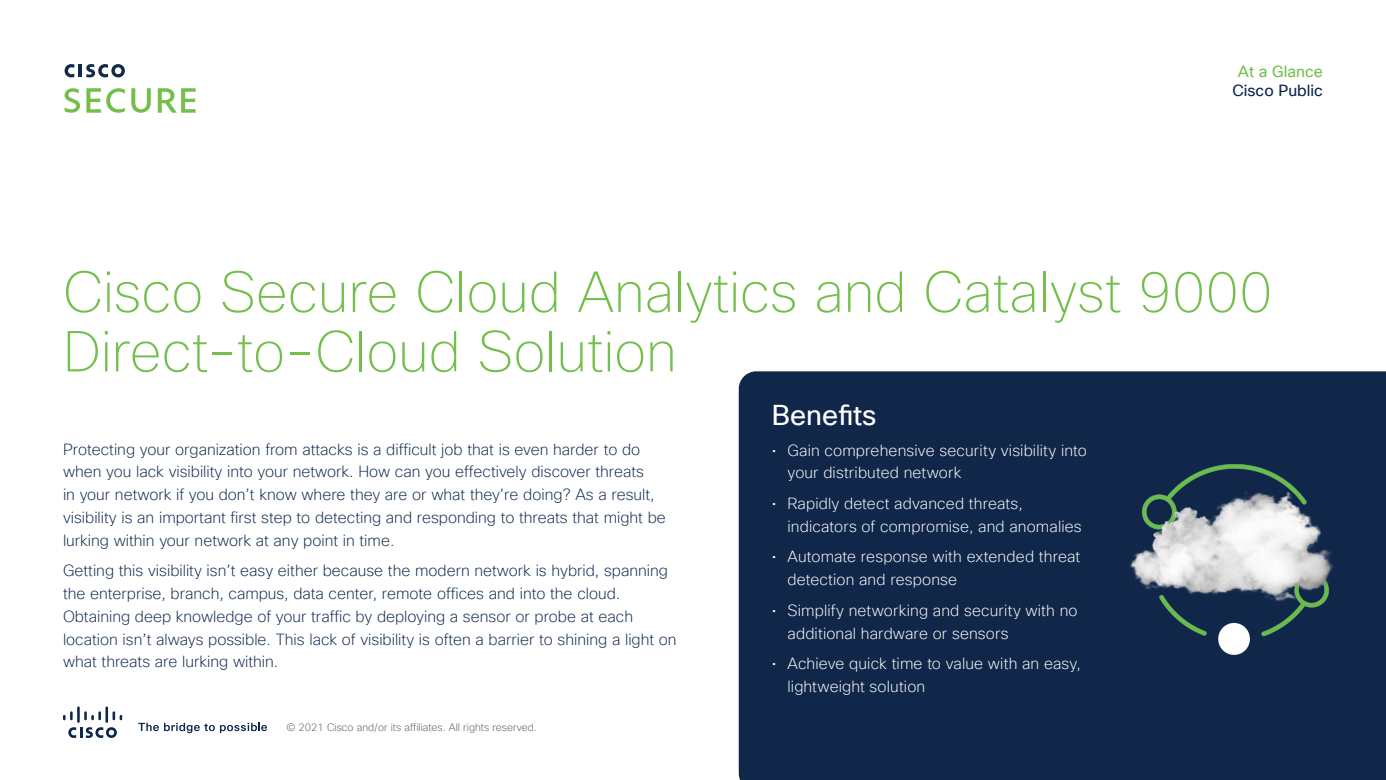
<style>
.page{position:relative;width:1386px;height:780px;background:#fff}
.page>*{position:absolute;margin:0;border:0;box-sizing:border-box;transform-origin:0 0}
.Title_-_Cisco_Sans_T{font:100 56px/59.5px "Cisco Sans TT";color:#74bf4b}
.Subhead_2_-_Regular{font:28px "Cisco Sans TT";color:#fff}
.Body_Midnight_-_9_13{font:200 15.75px/22.8px "Cisco Sans TT";color:#0d274d}
.t1{font:200 15.75px/22.8px "Cisco Sans TT";letter-spacing:.01em;color:#fff}
.t2{font:15.75px "Cisco Sans TT";color:#0d274d}
.t3{font:15.75px "Cisco Sans TT";color:#74bf4b}
.Copyright_-_6_7_5_Gr{font:200 10.5px "Cisco Sans TT";color:#58595b}
</style>
<div class="page">
<svg style="left:65px;top:88px;width:15px;height:25px"></svg>
<svg style="left:86px;top:88px;width:39px;height:25px"></svg>
<svg style="left:131px;top:88px;width:20px;height:25px"></svg>
<svg style="left:158px;top:88px;width:38px;height:25px"></svg>
<svg style="left:65px;top:64px;width:60px;height:13px"></svg>
<div style="left:739px;top:371px;width:647px;height:409px;background:#10274a"></div>
<img style="left:1118px;top:465px;width:241px;height:189px">
<svg style="left:68px;top:727px;width:49px;height:11px"></svg>
<svg style="left:63px;top:711px;width:10px;height:9px"></svg>
<hr style="left:77px;top:706px;width:3px;height:17px;background:#0d274d">
<svg style="left:84px;top:711px;width:17px;height:9px"></svg>
<hr style="left:105px;top:706px;width:3px;height:17px;background:#0d274d">
<svg style="left:113px;top:711px;width:9px;height:9px"></svg>
<svg style="left:138px;top:723px;width:129px;height:10px"></svg>
<p class="t3" style="left:1238px;top:61px;width:87px">At a Glance</p>
<p class="t2" style="left:1232px;top:80px;width:92px">Cisco Public</p>
<p class="Title_-_Cisco_Sans_T" style="left:63px;top:264px;width:1211px">Cisco Secure Cloud Analytics and Catalyst 9000<br>Direct-to-Cloud Solution</p>
<p class="Subhead_2_-_Regular" style="left:772px;top:397px;width:106px">Benefits</p>
<p class="t1" style="left:788px;top:439px;width:301px;text-indent:-16px">• Gain comprehensive security visibility into your distributed network</p>
<p class="t1" style="left:788px;top:492px;width:296px;text-indent:-16px">• Rapidly detect advanced threats, indicators of compromise, and anomalies</p>
<p class="t1" style="left:788px;top:546px;width:294px;text-indent:-16px">• Automate response with extended threat detection and response</p>
<p class="t1" style="left:788px;top:599px;width:292px;text-indent:-16px">• Simplify networking and security with no additional hardware or sensors</p>
<p class="t1" style="left:788px;top:653px;width:295px;text-indent:-16px">• Achieve quick time to value with an easy, lightweight solution</p>
<p class="Body_Midnight_-_9_13" style="left:63px;top:438px;width:604px">Protecting your organization from attacks is a difficult job that is even harder to do when you lack visibility into your network. How can you effectively discover threats<br>in your network if you don’t know where they are or what they’re doing? As a result, visibility is an important first step to detecting and responding to threats that might be lurking within your network at any point in time.</p>
<p class="Body_Midnight_-_9_13" style="left:63px;top:560px;width:615px">Getting this visibility isn’t easy either because the modern network is hybrid, spanning the enterprise, branch, campus, data center, remote offices and into the cloud.<br>Obtaining deep knowledge of your traffic by deploying a sensor or probe at each location isn’t always possible. This lack of visibility is often a barrier to shining a light on what threats are lurking within.</p>
<p class="Copyright_-_6_7_5_Gr" style="left:287px;top:720px;width:252px">© 2021 Cisco and/or its affiliates. All rights reserved.</p>
</div>
